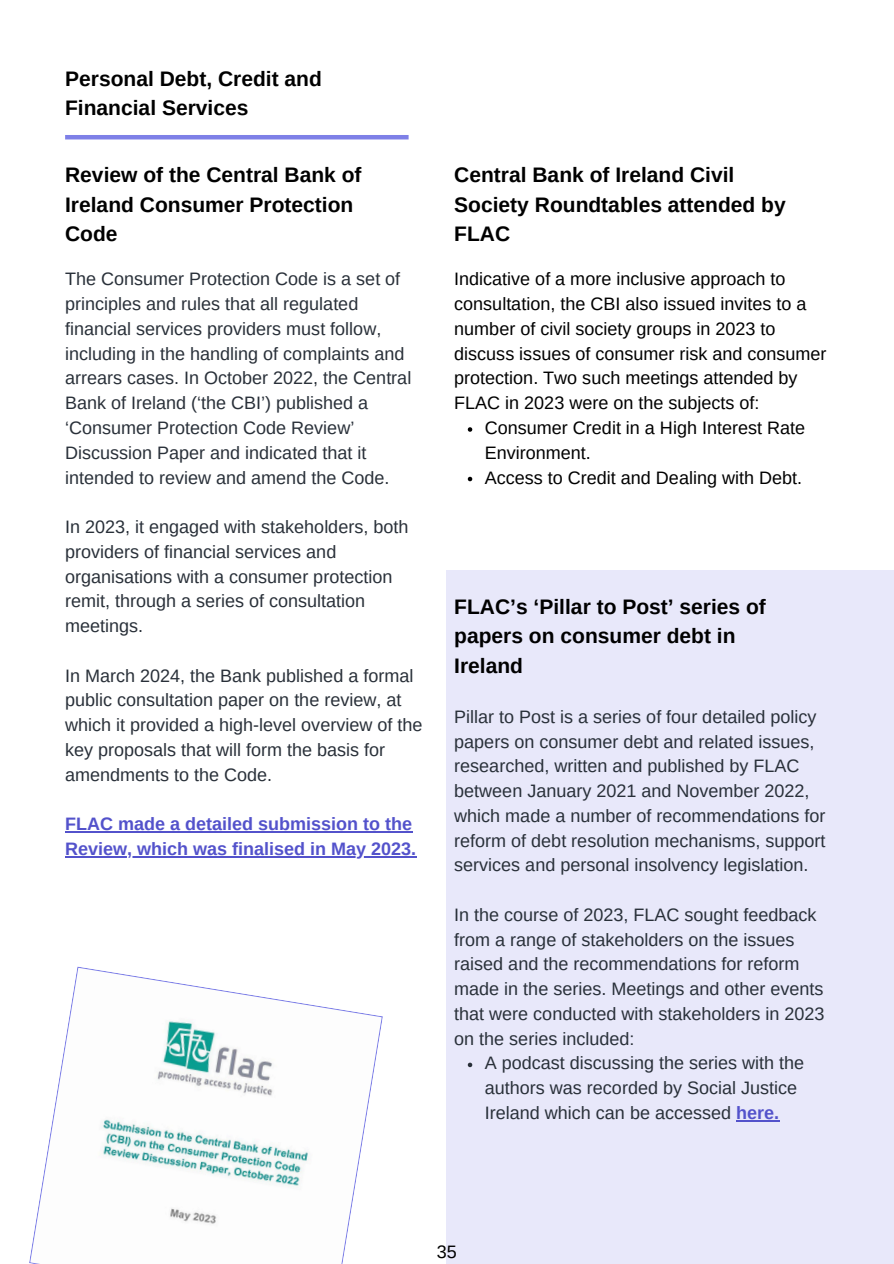
<style>
.page{position:relative;width:894px;height:1264px;background:#fff}
.page>*{position:absolute;margin:0;border:0;box-sizing:border-box;transform-origin:0 0}
.t1{font:700 21px/29.2px "Arimo";color:#000}
.t2{font:18px/24.8px "Arimo";color:#293039}
.t3{font:18px/24.8px "Arimo";color:#000}
.t4{font:700 18px "Arimo";color:#5352cb}
.s1{font-weight:700;color:#5352cb}
</style>
<div class="page">
<div style="left:446px;top:570px;width:447px;height:693px;background:#e8e8fa"></div>
<hr style="left:65px;top:135px;width:343px;height:4px;background:#7e80e7">
<svg style="left:29px;top:966px;width:354px;height:297px"></svg>
<hr style="left:65px;top:831px;width:347px;height:1px;background:#5352cb">
<hr style="left:65px;top:856px;width:351px;height:1px;background:#5352cb">
<svg style="left:467px;top:427px;width:5px;height:5px"></svg>
<svg style="left:467px;top:477px;width:5px;height:4px"></svg>
<svg style="left:467px;top:1062px;width:5px;height:5px"></svg>
<hr style="left:736px;top:1120px;width:43px;height:1px;background:#5352cb">
<h1 class="t1" style="left:65px;top:64px;width:258px">Personal Debt, Credit and<br>Financial Services</h1>
<h1 class="t1" style="left:65px;top:160px;width:298px">Review of the Central Bank of<br>Ireland Consumer Protection<br>Code</h1>
<p class="t1" style="left:454px;top:160px;width:333px">Central Bank of Ireland Civil<br>Society Roundtables attended by<br>FLAC</p>
<p class="t3" style="left:454px;top:267px;width:373px">Indicative of a more inclusive approach to consultation, the CBI also issued invites to a number of civil society groups in 2023 to discuss issues of consumer risk and consumer protection. Two such meetings attended by FLAC in 2023 were on the subjects of:</p>
<p class="t3" style="left:484px;top:415px;width:321px">Consumer Credit in a High Interest Rate<br>Environment.</p>
<h1 class="t3" style="left:484px;top:465px;width:318px">Access to Credit and Dealing with Debt.</h1>
<p class="t2" style="left:65px;top:267px;width:347px">The Consumer Protection Code is a set of principles and rules that all regulated financial services providers must follow, including in the handling of complaints and arrears cases. In October 2022, the Central Bank of Ireland (‘the CBI’) published a ‘Consumer Protection Code Review’ Discussion Paper and indicated that it intended to review and amend the Code.</p>
<p class="t2" style="left:65px;top:514px;width:344px">In 2023, it engaged with stakeholders, both providers of financial services and organisations with a consumer protection remit, through a series of consultation meetings.</p>
<p class="t2" style="left:65px;top:663px;width:358px">In March 2024, the Bank published a formal public consultation paper on the review, at which it provided a high-level overview of the key proposals that will form the basis for amendments to the Code.</p>
<h2 class="t4" style="left:65px;top:814px;width:348px">FLAC made a detailed submission to the</h2>
<p class="t4" style="left:65px;top:838px;width:352px">Review, which was finalised in May 2023.</p>
<p class="t1" style="left:454px;top:592px;width:313px">FLAC’s ‘Pillar to Post’ series of papers on consumer debt in<br>Ireland</p>
<p class="t2" style="left:454px;top:704px;width:372px">Pillar to Post is a series of four detailed policy papers on consumer debt and related issues, researched, written and published by FLAC between January 2021 and November 2022, which made a number of recommendations for reform of debt resolution mechanisms, support services and personal insolvency legislation.</p>
<p class="t2" style="left:454px;top:902px;width:371px">In the course of 2023, FLAC sought feedback from a range of stakeholders on the issues raised and the recommendations for reform made in the series. Meetings and other events that were conducted with stakeholders in 2023 on the series included:</p>
<p class="t2" style="left:484px;top:1050px;width:320px">A podcast discussing the series with the authors was recorded by Social Justice<br>Ireland which can be accessed <span class="s1">here.</span></p>
<p class="t3" style="left:436px;top:1238px;width:22px">35</p>
</div>
